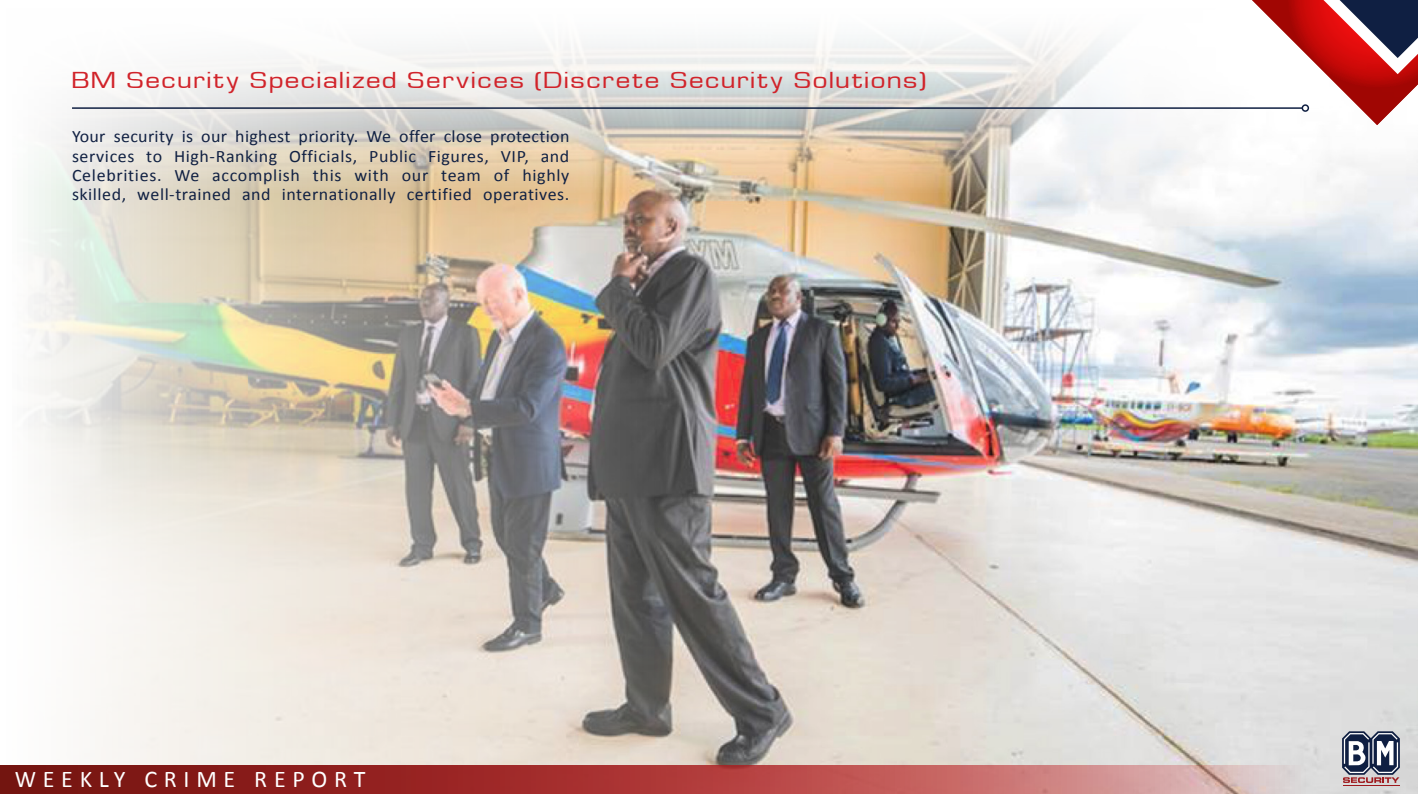
<style>
.page{position:relative;width:1418px;height:794px;background:#fff}
.page>*{position:absolute;margin:0;border:0;box-sizing:border-box;transform-origin:0 0}
.t1{font:24px "Waukegan LDO Extended";letter-spacing:.1em;color:#d1232a}
.t2{font:24px "Calibri";letter-spacing:.28em;color:#fff}
.t3{font:17.4px/19.4px "Calibri";letter-spacing:.03em;color:#112143;text-align:justify}
</style>
<div class="page">
<img style="left:28px;top:193px;width:1389px;height:601px">
<svg style="left:1341px;top:731px;width:58px;height:52px"></svg>
<hr style="left:1342px;top:785px;width:57px;height:1px;background:#9e191d">
<svg style="left:0;top:765px;width:1325px;height:29px;background:#ac4e4d"></svg>
<svg style="left:28px;top:38px;width:1389px;height:155px"></svg>
<hr style="left:72px;top:107px;width:1230px;height:2px;background:#0f1f42">
<svg style="left:1250px;top:0;width:167px;height:125px"></svg>
<h1 class="t1" style="left:72px;top:67px;width:855px">BM Security Specialized Services (Discrete Security Solutions)</h1>
<p class="t3" style="left:72px;top:127px;width:499px">Your security is our highest priority. We offer close protection services to High-Ranking Officials, Public Figures, VIP, and Celebrities. We accomplish this with our team of highly skilled, well-trained and internationally certified operatives.</p>
<h1 class="t2" style="left:15px;top:764px;width:352px">WEEKLY CRIME REPORT</h1>
</div>
